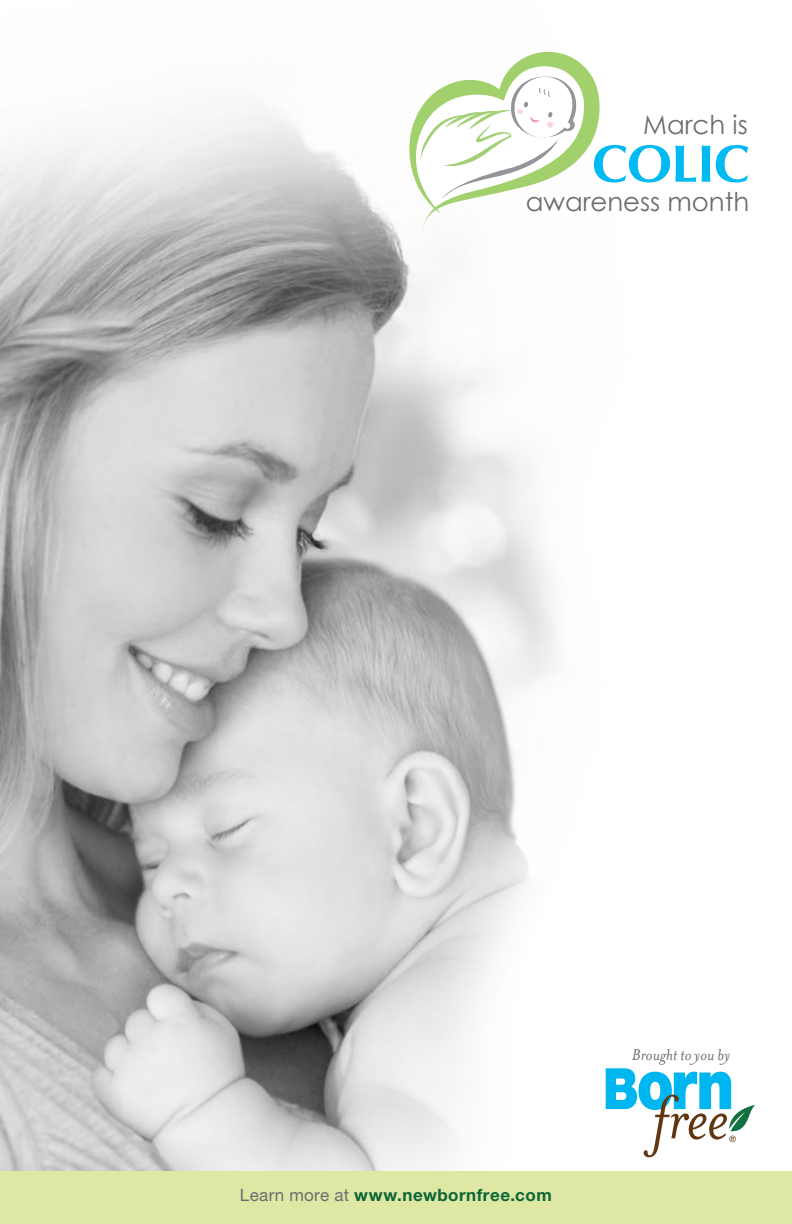
<style>
.page{position:relative;width:792px;height:1224px;background:#fff}
.page>*{position:absolute;margin:0;border:0;box-sizing:border-box;transform-origin:0 0}
.t1{font:26px "Century Gothic";color:#6c6d70}
.t2{font:italic 18px "Mrs Eaves";letter-spacing:.005em;color:#6c6d70}
.t3{font:700 17px "Helvetica Neue";letter-spacing:.03em;color:#0c6638}
.t4{font:8.8px "Helvetica Neue";color:#603711}
.s1{font-weight:400;color:#6c6d70}
</style>
<div class="page">
<img style="left:0;top:109px;width:716px;height:1062px">
<svg style="left:606px;top:1068px;width:149px;height:89px"></svg>
<div style="left:0;top:1171px;width:792px;height:53px;background:#dfe7a4"></div>
<svg style="left:702px;top:146px;width:8px;height:36px"></svg>
<svg style="left:716px;top:145px;width:32px;height:37px"></svg>
<svg style="left:404px;top:51px;width:292px;height:182px"></svg>
<h1 class="t1" style="left:643px;top:108px;width:106px">March is</h1>
<h1 class="t1" style="left:526px;top:186px;width:225px">awareness month</h1>
<p class="t2" style="left:632px;top:1045px;width:100px">Brought to you by</p>
<p class="t3" style="left:240px;top:1185px;width:313px"><span class="s1">Learn more at</span> www.newbornfree.com</p>
<p class="t4" style="left:729px;top:1133px;width:8px">®</p>
</div>
